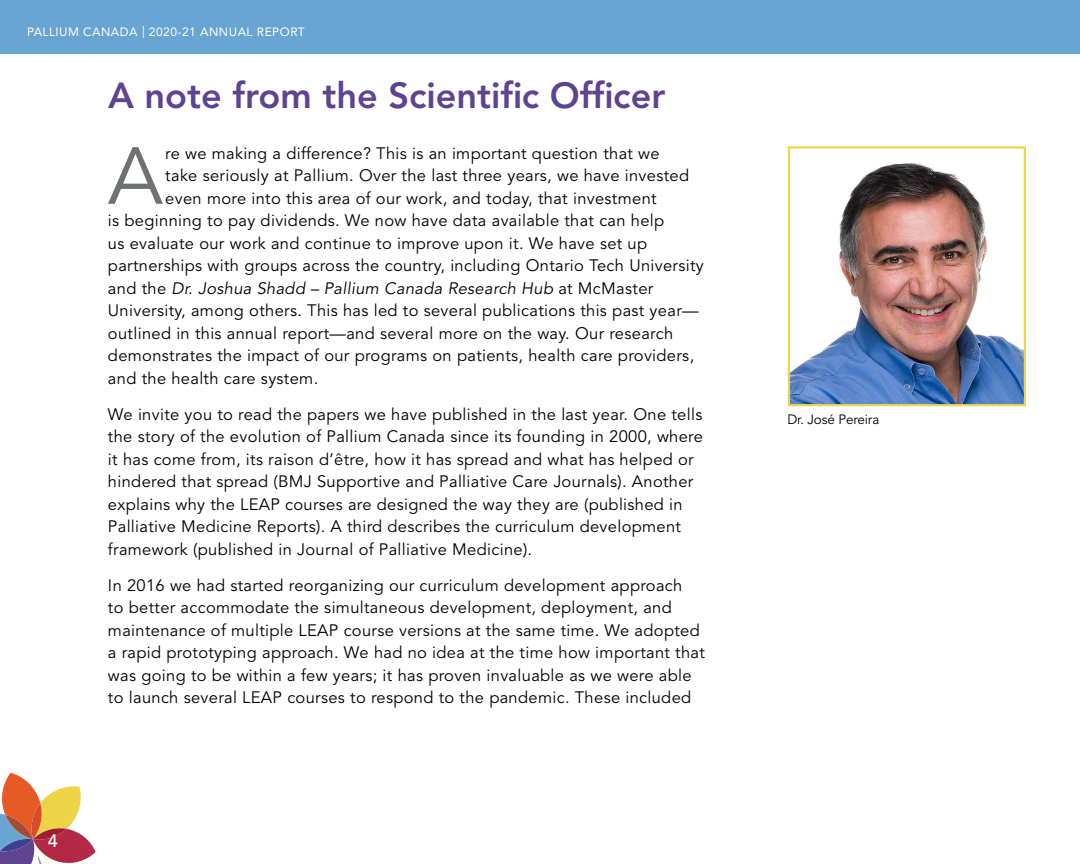
<style>
.page{position:relative;width:1080px;height:864px;background:#fff}
.page>*{position:absolute;margin:0;border:0;box-sizing:border-box;transform-origin:0 0}
.t1{font:80.1px "Avenir LT Std";color:#6e7273}
.t2{font:800 36px "Avenir LT Std";color:#5f4290}
.t3{font:500 18px "Avenir LT Std";color:#fff}
.t4{font:16.5px/22.5px "Avenir LT Std";letter-spacing:.02em;color:#000}
.t5{font:italic 16.5px "Avenir LT Std";letter-spacing:.02em;color:#000}
.t6{font:13.5px "Avenir LT Std";letter-spacing:-.01em;color:#000}
.t7{font:12px "Avenir LT Std";letter-spacing:.04em;color:#fff}
.s1{font-style:normal}
</style>
<div class="page">
<svg style="left:0;top:773px;width:96px;height:91px"></svg>
<img style="left:791px;top:162px;width:232px;height:241px">
<div style="left:788px;top:146px;width:238px;height:260px;border:2px solid #eed548"></div>
<div style="left:0;top:0;width:1080px;height:54px;background:#69a5d2"></div>
<p class="t7" style="left:27px;top:25px;width:279px">PALLIUM CANADA | 2020-21 ANNUAL REPORT</p>
<p class="t3" style="left:48px;top:831px;width:12px">4</p>
<h2 class="t2" style="left:108px;top:74px;width:559px">A note from the Scientific Officer</h2>
<h1 class="t1" style="left:108px;top:130px;width:56px">A</h1>
<p class="t4" style="left:165px;top:142px;width:496px">re we making a difference? This is an important question that we</p>
<p class="t4" style="left:165px;top:165px;width:525px">take seriously at Pallium. Over the last three years, we have invested</p>
<p class="t4" style="left:165px;top:187px;width:493px">even more into this area of our work, and today, that investment</p>
<p class="t4" style="left:108px;top:210px;width:558px">is beginning to pay dividends. We now have data available that can help</p>
<p class="t4" style="left:108px;top:232px;width:541px">us evaluate our work and continue to improve upon it. We have set up</p>
<p class="t4" style="left:108px;top:255px;width:597px">partnerships with groups across the country, including Ontario Tech University</p>
<p class="t5" style="left:108px;top:279px;width:547px"><span class="s1">and the</span> Dr. Joshua Shadd – Pallium Canada Research Hub <span class="s1">at McMaster</span></p>
<p class="t4" style="left:108px;top:300px;width:592px">University, among others. This has led to several publications this past year—</p>
<p class="t4" style="left:108px;top:322px;width:567px">outlined in this annual report—and several more on the way. Our research</p>
<p class="t4" style="left:108px;top:345px;width:588px">demonstrates the impact of our programs on patients, health care providers,</p>
<p class="t4" style="left:108px;top:367px;width:212px">and the health care system.</p>
<p class="t4" style="left:108px;top:403px;width:597px">We invite you to read the papers we have published in the last year. One tells the story of the evolution of Pallium Canada since its founding in 2000, where it has come from, its raison d’être, how it has spread and what has helped or hindered that spread (BMJ Supportive and Palliative Care Journals). Another explains why the LEAP courses are designed the way they are (published in Palliative Medicine Reports). A third describes the curriculum development framework (published in Journal of Palliative Medicine).</p>
<p class="t4" style="left:108px;top:574px;width:598px">In 2016 we had started reorganizing our curriculum development approach<br>to better accommodate the simultaneous development, deployment, and maintenance of multiple LEAP course versions at the same time. We adopted a rapid prototyping approach. We had no idea at the time how important that was going to be within a few years; it has proven invaluable as we were able to launch several LEAP courses to respond to the pandemic. These included</p>
<p class="t6" style="left:787px;top:412px;width:93px">Dr. José Pereira</p>
</div>
